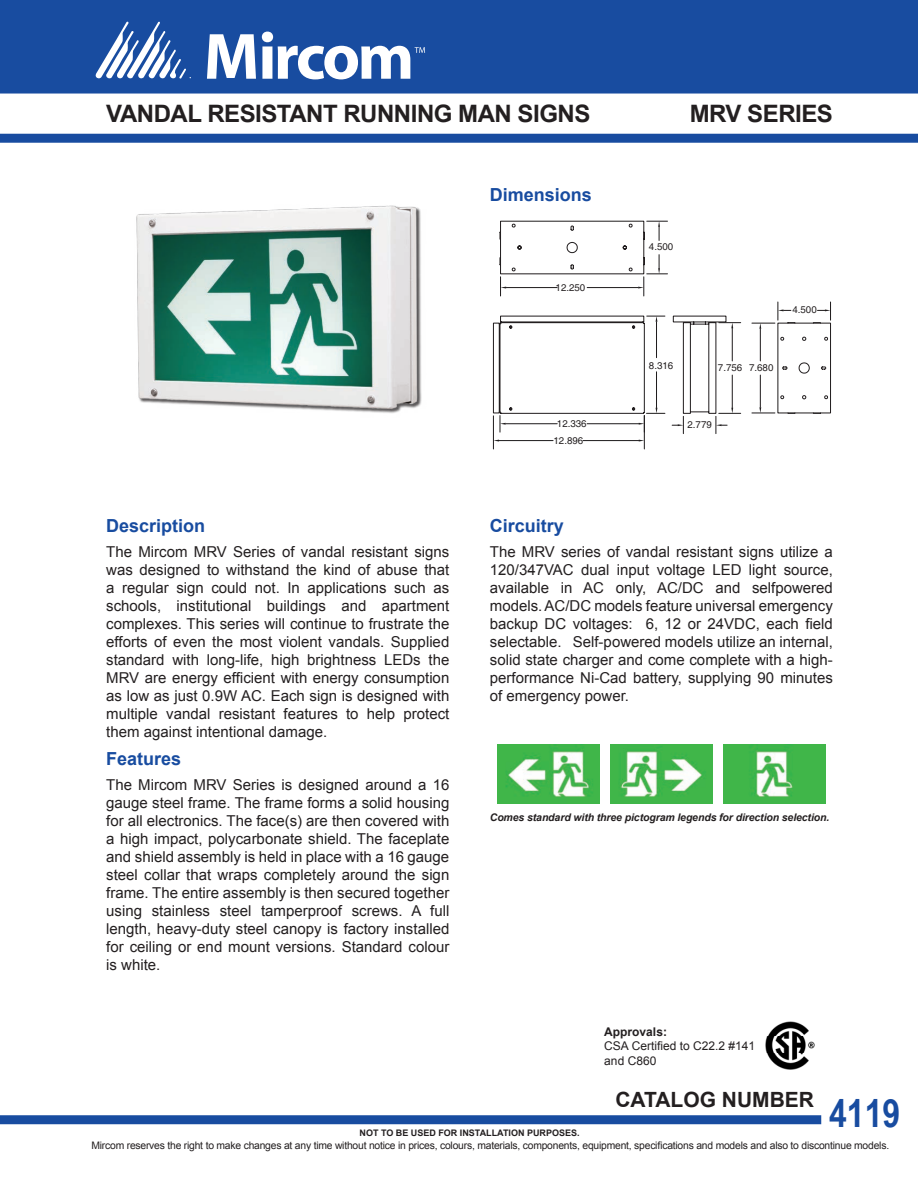
<style>
.page{position:relative;width:918px;height:1188px;background:#fff}
.page>*{position:absolute;margin:0;border:0;box-sizing:border-box;transform-origin:0 0}
.t1{font:700 39px "Arial Narrow";color:#184ca0}
.t2{font:700 24px "Arial";letter-spacing:-.02em;color:#231f20}
.t3{font:700 21px "Arial";color:#231f20}
.t4{font:700 18px "Arial";color:#184ca0}
.t5{font:15px/18px "Arial";color:#231f20;text-align:justify}
.t6{font:12px/14.4px "Arial";color:#231f20}
.t7{font:700 12px "Arial";color:#231f20}
.t8{font:italic 700 10.5px "Arial";letter-spacing:-.01em;color:#231f20}
.t9{font:10.35px "Arial";letter-spacing:-.02em;color:#231f20}
.t10{font:9.75px/17px "Helvetica";color:#231f20;text-align:center}
.t11{font:700 9px "Arial";color:#231f20}
</style>
<div class="page">
<div style="left:0;top:134px;width:918px;height:9px;background:#184ca0"></div>
<div style="left:0;top:1115px;width:821px;height:9px;background:#184ca0"></div>
<div style="left:1px;top:1px;width:916px;height:92px;background:#184ca0"></div>
<div style="left:0;top:0;width:918px;height:94px;border:2px solid #184ca0"></div>
<svg style="left:207px;top:34px;width:49px;height:45px"></svg>
<svg style="left:262px;top:32px;width:163px;height:47px"></svg>
<svg style="left:96px;top:22px;width:95px;height:57px"></svg>
<img style="left:765px;top:1021px;width:50px;height:49px">
<img style="left:136px;top:205px;width:286px;height:208px">
<img style="left:498px;top:745px;width:101px;height:59px">
<img style="left:723px;top:745px;width:102px;height:59px">
<img style="left:611px;top:745px;width:101px;height:59px">
<svg style="left:492px;top:221px;width:339px;height:193px"></svg>
<hr style="left:493px;top:416px;width:1px;height:33px;background:#201d1e">
<hr style="left:644px;top:416px;width:1px;height:33px;background:#201d1e">
<hr style="left:499px;top:440px;width:54px;height:1px;background:#201d1e">
<hr style="left:583px;top:440px;width:56px;height:1px;background:#201d1e">
<hr style="left:656px;top:372px;width:1px;height:36px;background:#201d1e">
<hr style="left:656px;top:322px;width:1px;height:36px;background:#201d1e">
<svg style="left:647px;top:316px;width:18px;height:6px"></svg>
<svg style="left:672px;top:416px;width:12px;height:18px"></svg>
<hr style="left:732px;top:375px;width:1px;height:33px;background:#201d1e">
<hr style="left:732px;top:328px;width:1px;height:33px;background:#201d1e">
<svg style="left:715px;top:408px;width:26px;height:26px"></svg>
<svg style="left:719px;top:322px;width:22px;height:6px"></svg>
<hr style="left:587px;top:287px;width:51px;height:1px;background:#201d1e">
<hr style="left:506px;top:287px;width:51px;height:1px;background:#201d1e">
<svg style="left:500px;top:277px;width:6px;height:19px"></svg>
<svg style="left:638px;top:255px;width:30px;height:41px"></svg>
<svg style="left:647px;top:221px;width:21px;height:19px"></svg>
<hr style="left:587px;top:423px;width:52px;height:1px;background:#201d1e">
<hr style="left:506px;top:423px;width:51px;height:1px;background:#201d1e">
<svg style="left:639px;top:408px;width:26px;height:24px"></svg>
<svg style="left:499px;top:416px;width:7px;height:16px"></svg>
<svg style="left:752px;top:302px;width:79px;height:112px"></svg>
<h2 class="t2" style="left:106px;top:98px;width:486px">VANDAL RESISTANT RUNNING MAN SIGNS</h2>
<h2 class="t2" style="left:690px;top:98px;width:145px">MRV SERIES</h2>
<p class="t4" style="left:106px;top:514px;width:101px">Description</p>
<p class="t5" style="left:106px;top:543px;width:345px">The Mircom MRV Series of vandal resistant signs was designed to withstand the kind of abuse that a regular sign could not. In applications such as schools, institutional buildings and apartment complexes. This series will continue to frustrate the efforts of even the most violent vandals. Supplied standard with long-life, high brightness LEDs the MRV are energy efficient with energy consumption as low as just 0.9W AC. Each sign is designed with multiple vandal resistant features to help protect them against intentional damage.</p>
<p class="t4" style="left:106px;top:747px;width:77px">Features</p>
<p class="t5" style="left:106px;top:776px;width:345px">The Mircom MRV Series is designed around a 16 gauge steel frame. The frame forms a solid housing for all electronics. The face(s) are then covered with a high impact, polycarbonate shield. The faceplate and shield assembly is held in place with a 16 gauge steel collar that wraps completely around the sign frame. The entire assembly is then secured together using stainless steel tamperproof screws. A full length, heavy-duty steel canopy is factory installed for ceiling or end mount versions. Standard colour is white.</p>
<p class="t4" style="left:490px;top:182px;width:104px">Dimensions</p>
<p class="t10" style="left:556px;top:279px;width:31px">12.250</p>
<p class="t10" style="left:554px;top:415px;width:35px">12.336<br>12.896</p>
<p class="t10" style="left:649px;top:239px;width:26px">4.500</p>
<p class="t10" style="left:649px;top:357px;width:26px">8.316</p>
<p class="t10" style="left:792px;top:302px;width:26px">4.500</p>
<p class="t10" style="left:718px;top:359px;width:57px">7.756 7.680</p>
<p class="t10" style="left:688px;top:417px;width:26px">2.779</p>
<p class="t4" style="left:490px;top:514px;width:76px">Circuitry</p>
<p class="t5" style="left:490px;top:543px;width:345px">The MRV series of vandal resistant signs utilize a 120/347VAC dual input voltage LED light source, available in AC only, AC/DC and selfpowered models. AC/DC models feature universal emergency backup DC voltages: 6, 12 or 24VDC, each field selectable. Self-powered models utilize an internal, solid state charger and come complete with a high&shy;performance Ni-Cad battery, supplying 90 minutes of emergency power.</p>
<p class="t8" style="left:490px;top:810px;width:341px">Comes standard with three pictogram legends for direction selection.</p>
<p class="t7" style="left:604px;top:1024px;width:64px">Approvals:</p>
<p class="t6" style="left:604px;top:1039px;width:152px">CSA Certified to C22.2 #141 and C860</p>
<p class="t11" style="left:360px;top:1127px;width:222px">NOT TO BE USED FOR INSTALLATION PURPOSES.</p>
<h3 class="t3" style="left:615px;top:1085px;width:200px">CATALOG NUMBER</h3>
<h1 class="t1" style="left:829px;top:1084px;width:73px">4119</h1>
<p class="t9" style="left:91px;top:1139px;width:799px">Mircom reserves the right to make changes at any time without notice in prices, colours, materials, components, equipment, specifications and models and also to discontinue models.</p>
</div>
